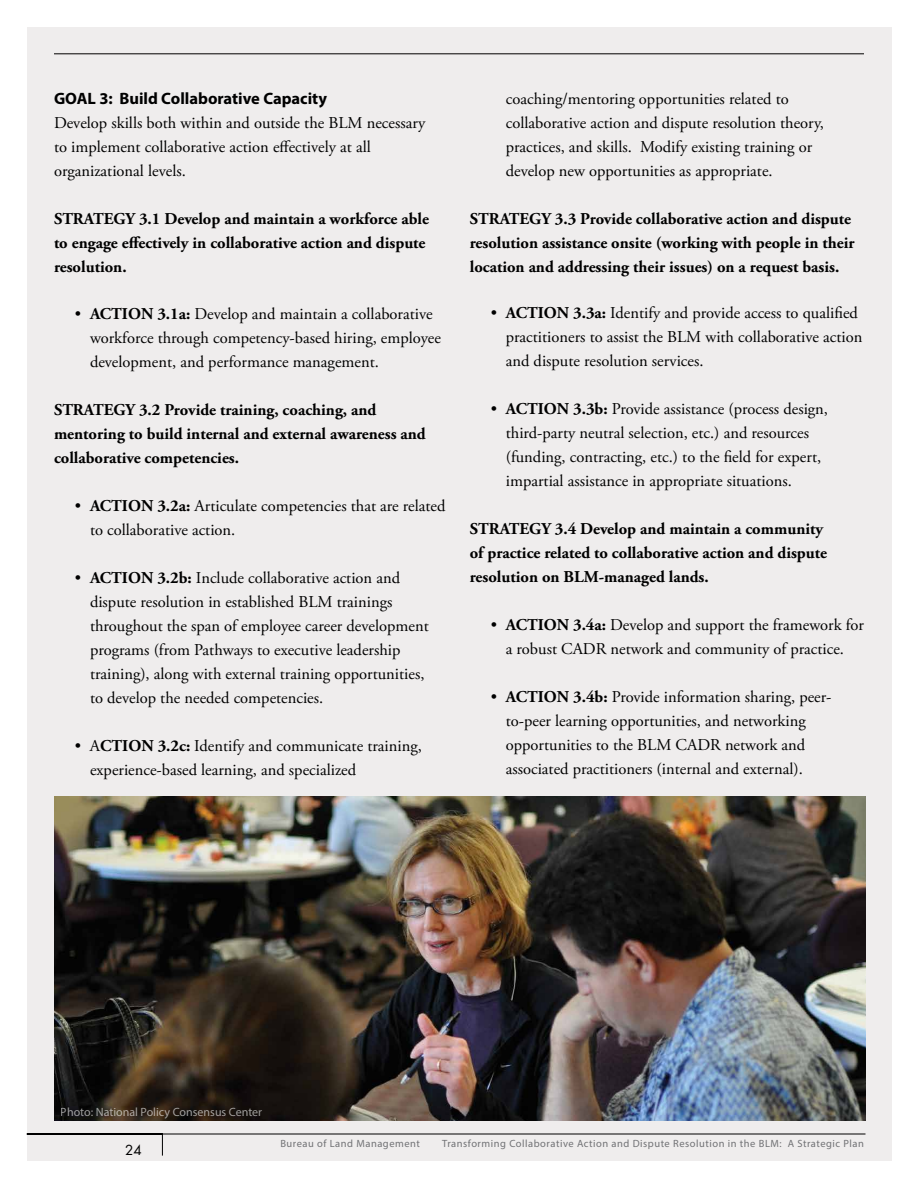
<style>
.page{position:relative;width:918px;height:1188px;background:#fff}
.page>*{position:absolute;margin:0;border:0;box-sizing:border-box;transform-origin:0 0}
.Bullet_Indented{font:16.5px/24px "Adobe Garamond Pro";color:#000}
.body_text{font:700 16.5px/24px "Adobe Garamond Pro";color:#000}
.body_text-2{font:16.5px/24px "Adobe Garamond Pro";color:#000}
.body_text-3{font:700 16.5px "Myriad Pro";color:#000}
.t1{font:13.5px "Futura";color:#000}
.t2{font:12px "Myriad Pro";color:#fff}
.t3{font:10.5px "Myriad Pro";letter-spacing:.05em;color:#717275}
.s1{font-weight:700}
</style>
<div class="page">
<div style="left:27px;top:27px;width:864px;height:1134px;background:#efeded"></div>
<svg style="left:26px;top:1134px;width:840px;height:22px"></svg>
<hr style="left:54px;top:54px;width:810px;height:1px;background:#000">
<img style="left:54px;top:796px;width:812px;height:324px">
<p class="body_text-3" style="left:54px;top:88px;width:275px">GOAL 3: Build Collaborative Capacity</p>
<p class="body_text-2" style="left:54px;top:112px;width:373px">Develop skills both within and outside the BLM necessary to implement collaborative action effectively at all organizational levels.</p>
<p class="body_text" style="left:54px;top:207px;width:377px">STRATEGY 3.1 Develop and maintain a workforce able to engage effectively in collaborative action and dispute resolution.</p>
<p class="Bullet_Indented" style="left:90px;top:302px;width:352px;text-indent:-15px">• <span class="s1">ACTION 3.1a:</span> Develop and maintain a collaborative workforce through competency-based hiring, employee development, and performance management.</p>
<p class="body_text" style="left:54px;top:398px;width:373px">STRATEGY 3.2 Provide training, coaching, and mentoring to build internal and external awareness and collaborative competencies.</p>
<p class="Bullet_Indented" style="left:90px;top:494px;width:357px;text-indent:-15px">• <span class="s1">ACTION 3.2a:</span> Articulate competencies that are related to collaborative action.</p>
<p class="Bullet_Indented" style="left:90px;top:566px;width:340px;text-indent:-15px">• <span class="s1">ACTION 3.2b:</span> Include collaborative action and dispute resolution in established BLM trainings throughout the span of employee career development programs (from Pathways to executive leadership training), along with external training opportunities, to develop the needed competencies.</p>
<p class="Bullet_Indented" style="left:90px;top:734px;width:333px;text-indent:-15px">• A<span class="s1">CTION 3.2c:</span> Identify and communicate training, experience-based learning, and specialized</p>
<p class="Bullet_Indented" style="left:506px;top:87px;width:320px">coaching/mentoring opportunities related to collaborative action and dispute resolution theory, practices, and skills. Modify existing training or develop new opportunities as appropriate.</p>
<p class="body_text" style="left:470px;top:207px;width:386px">STRATEGY 3.3 Provide collaborative action and dispute resolution assistance onsite (working with people in their location and addressing their issues) on a request basis.</p>
<p class="Bullet_Indented" style="left:506px;top:302px;width:358px;text-indent:-15px">• <span class="s1">ACTION 3.3a:</span> Identify and provide access to qualified practitioners to assist the BLM with collaborative action and dispute resolution services.</p>
<p class="Bullet_Indented" style="left:506px;top:398px;width:324px;text-indent:-15px">• <span class="s1">ACTION 3.3b:</span> Provide assistance (process design, third-party neutral selection, etc.) and resources (funding, contracting, etc.) to the field for expert, impartial assistance in appropriate situations.</p>
<p class="body_text" style="left:470px;top:517px;width:359px">STRATEGY 3.4 Develop and maintain a community of practice related to collaborative action and dispute resolution on BLM-managed lands.</p>
<p class="Bullet_Indented" style="left:491px;top:614px;width:375px;text-align:center">• <span class="s1">ACTION 3.4a:</span> Develop and support the framework for a robust CADR network and community of practice.</p>
<p class="Bullet_Indented" style="left:506px;top:686px;width:327px;text-indent:-15px">• <span class="s1">ACTION 3.4b:</span> Provide information sharing, peer&shy;to-peer learning opportunities, and networking opportunities to the BLM CADR network and associated practitioners (internal and external).</p>
<p class="t2" style="left:61px;top:1105px;width:203px">Photo: National Policy Consensus Center</p>
<p class="t1" style="left:125px;top:1141px;width:18px">24</p>
<p class="t3" style="left:280px;top:1137px;width:141px">Bureau of Land Management</p>
<p class="t3" style="left:442px;top:1137px;width:423px">Transforming Collaborative Action and Dispute Resolution in the BLM: A Strategic Plan</p>
</div>
